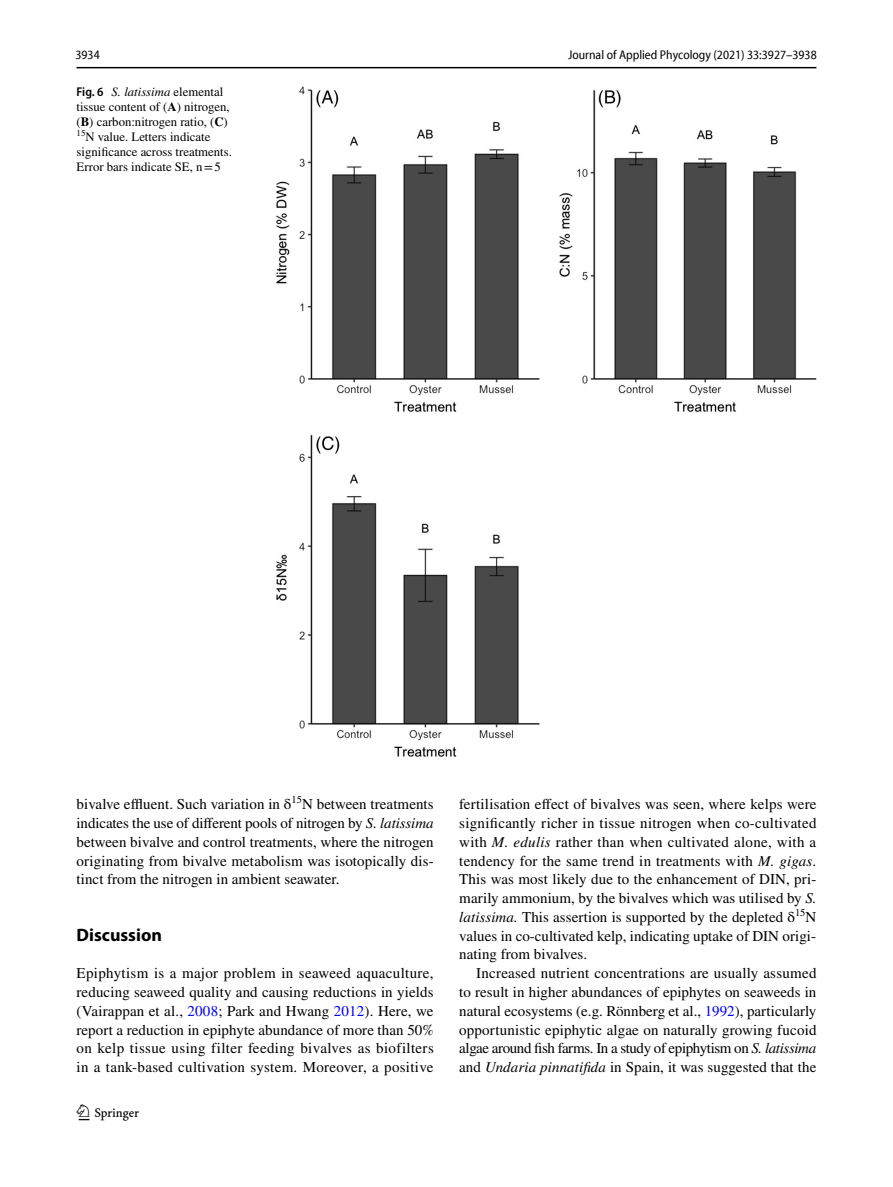
<style>
.page{position:relative;width:893px;height:1187px;background:#fff}
.page>*{position:absolute;margin:0;border:0;box-sizing:border-box;transform-origin:0 0}
.t1{font:22.5px "Springnew Regular 2";color:#000}
.t2{font:700 18px "Myriad Pro";color:#000}
.t3{font:15px/18.8px "STIX";letter-spacing:.005em;color:#000;text-align:justify}
.t4{font:12.75px/15px "STIX";color:#000}
.t5{font:semi-condensed 12.75px "Myriad Pro Unic";color:#000}
.s1{font-family:"Myriad Pro";font-weight:600;font-stretch:semi-condensed}
.s2{font-style:italic}
.s3{font-weight:700}
.s4{color:#00f}
</style>
<div class="page">
<hr style="left:77px;top:67px;width:739px;height:1px;background:#000">
<img style="left:276px;top:87px;width:540px;height:669px">
<p class="t5" style="left:76px;top:50px;width:26px">3934</p>
<p class="t5" style="left:568px;top:50px;width:250px">Journal of Applied Phycology (2021) 33:3927–3938</p>
<p class="t4" style="left:77px;top:85px;width:157px"><span class="s1">Fig. 6</span> <span class="s2">S. latissima</span> elemental tissue content of (<span class="s3">A</span>) nitrogen, (<span class="s3">B</span>) carbon:nitrogen ratio, (<span class="s3">C</span>)<br><sup>15</sup>N value. Letters indicate significance across treatments.<br>Error bars indicate SE, n=5</p>
<p class="t3" style="left:77px;top:796px;width:359px">bivalve effluent. Such variation in δ<sup>15</sup>N between treatments indicates the use of different pools of nitrogen by <span class="s2">S. latissima </span>between bivalve and control treatments, where the nitrogen originating from bivalve metabolism was isotopically dis&shy;tinct from the nitrogen in ambient seawater.</p>
<p class="t2" style="left:77px;top:922px;width:87px">Discussion</p>
<p class="t3" style="left:77px;top:964px;width:359px">Epiphytism is a major problem in seaweed aquaculture, reducing seaweed quality and causing reductions in yields (Vairappan et al., <span class="s4">2008</span>; Park and Hwang <span class="s4">2012</span>). Here, we report a reduction in epiphyte abundance of more than 50% on kelp tissue using filter feeding bivalves as biofilters in a tank-based cultivation system. Moreover, a positive</p>
<h1 class="t1" style="left:79px;top:1104px;width:62px">1 3</h1>
<p class="t3" style="left:459px;top:796px;width:359px">fertilisation effect of bivalves was seen, where kelps were significantly richer in tissue nitrogen when co-cultivated with <span class="s2">M. edulis</span> rather than when cultivated alone, with a tendency for the same trend in treatments with <span class="s2">M. gigas</span>.<br>This was most likely due to the enhancement of DIN, pri&shy;marily ammonium, by the bivalves which was utilised by <span class="s2">S. latissima.</span> This assertion is supported by the depleted δ<sup>15</sup>N values in co-cultivated kelp, indicating uptake of DIN origi&shy;nating from bivalves.</p>
<p class="t3" style="left:459px;top:964px;width:359px;text-indent:17px">Increased nutrient concentrations are usually assumed to result in higher abundances of epiphytes on seaweeds in natural ecosystems (e.g. Rönnberg et al., <span class="s4">1992</span>), particularly opportunistic epiphytic algae on naturally growing fucoid algae around fish farms. In a study of epiphytism on <span class="s2">S. latissima </span>and <span class="s2">Undaria pinnatifida</span> in Spain, it was suggested that the</p>
</div>
